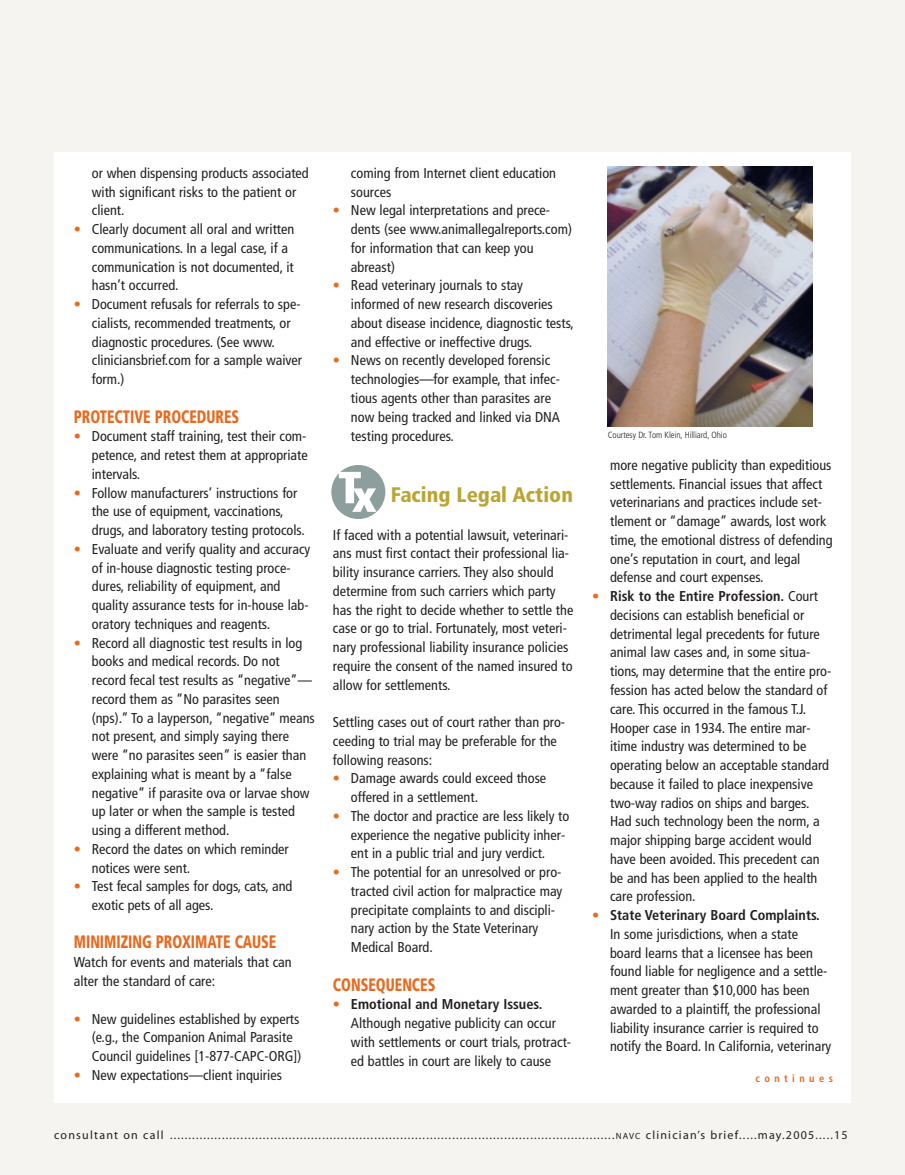
<style>
.page{position:relative;width:905px;height:1175px;background:#fff}
.page>*{position:absolute;margin:0;border:0;box-sizing:border-box;transform-origin:0 0}
.t1{font:900 condensed 21px "Frutiger";color:#bba532}
.t2{font:900 condensed 18px "Frutiger";color:#e86a1f;scale:.8 1}
.t3{font:condensed 14.25px/18.8px "Frutiger";color:#231f20}
.t4{font:12px "Myriad";letter-spacing:.1em;color:#231f20}
.t5{font:700 condensed 10.5px "Frutiger";letter-spacing:.415em;color:#e86a1f}
.t6{font:300 condensed 9px "Frutiger";letter-spacing:-.005em;color:#231f20}
.s1{color:#e86a1f}
.s2{font-weight:700}
.s3{font-size:9px}
</style>
<div class="page">
<div style="left:0;top:0;width:904px;height:1174px;background:#f5f4f1"></div>
<div style="left:54px;top:152px;width:796px;height:950px;background:#fff"></div>
<svg style="left:331px;top:465px;width:54px;height:54px"></svg>
<img style="left:608px;top:167px;width:204px;height:259px">
<p class="t3" style="left:92px;top:165px;width:218px">or when dispensing products associated with significant risks to the patient or client.</p>
<p class="t3" style="left:92px;top:221px;width:204px;text-indent:-18px"><span class="s1">•</span> Clearly document all oral and written communications. In a legal case, if a communication is not documented, it hasn’t occurred.</p>
<p class="t3" style="left:92px;top:296px;width:212px;text-indent:-18px"><span class="s1">•</span> Document refusals for referrals to spe&shy;cialists, recommended treatments, or diagnostic procedures. (See www. cliniciansbrief.com for a sample waiver form.)</p>
<p class="t2" style="left:74px;top:409px;width:208px">PROTECTIVE PROCEDURES</p>
<p class="t3" style="left:92px;top:428px;width:217px;text-align:justify;text-indent:-18px"><span class="s1">•</span> Document staff training, test their com&shy;petence, and retest them at appropriate intervals.</p>
<p class="t3" style="left:92px;top:484px;width:214px;text-indent:-18px"><span class="s1">•</span> Follow manufacturers’ instructions for the use of equipment, vaccinations, drugs, and laboratory testing protocols.</p>
<p class="t3" style="left:92px;top:540px;width:220px;text-indent:-18px"><span class="s1">•</span> Evaluate and verify quality and accuracy of in-house diagnostic testing proce&shy;dures, reliability of equipment, and quality assurance tests for in-house lab&shy;oratory techniques and reagents.</p>
<p class="t3" style="left:92px;top:634px;width:224px;text-indent:-18px"><span class="s1">•</span> Record all diagnostic test results in log books and medical records. Do not record fecal test results as “negative”— record them as “No parasites seen (nps).” To a layperson, “negative” means not present, and simply saying there were “no parasites seen” is easier than explaining what is meant by a “false negative” if parasite ova or larvae show up later or when the sample is tested using a different method.</p>
<p class="t3" style="left:92px;top:840px;width:198px;text-indent:-18px"><span class="s1">•</span> Record the dates on which reminder notices were sent.</p>
<p class="t3" style="left:92px;top:878px;width:202px;text-indent:-18px"><span class="s1">•</span> Test fecal samples for dogs, cats, and exotic pets of all ages.</p>
<p class="t2" style="left:74px;top:935px;width:254px">MINIMIZING PROXIMATE CAUSE</p>
<p class="t3" style="left:74px;top:954px;width:219px">Watch for events and materials that can alter the standard of care:</p>
<p class="t3" style="left:92px;top:1010px;width:211px;text-indent:-18px"><span class="s1">•</span> New guidelines established by experts (e.g., the Companion Animal Parasite<br>Council guidelines [1-877-CAPC-ORG])</p>
<p class="t3" style="left:74px;top:1066px;width:210px"><span class="s1">•</span> New expectations—client inquiries</p>
<p class="t3" style="left:351px;top:165px;width:207px">coming from Internet client education sources</p>
<p class="t3" style="left:351px;top:202px;width:222px;text-indent:-18px"><span class="s1">•</span> New legal interpretations and prece&shy;dents (see www.animallegalreports.com) for information that can keep you abreast)</p>
<p class="t3" style="left:351px;top:277px;width:224px;text-indent:-18px"><span class="s1">•</span> Read veterinary journals to stay informed of new research discoveries about disease incidence, diagnostic tests, and effective or ineffective drugs.</p>
<p class="t3" style="left:351px;top:352px;width:211px;text-indent:-18px"><span class="s1">•</span> News on recently developed forensic technologies—for example, that infec&shy;tious agents other than parasites are now being tracked and linked via DNA testing procedures.</p>
<h1 class="t1" style="left:391px;top:486px;width:184px">Facing Legal Action</h1>
<p class="t3" style="left:333px;top:526px;width:242px">If faced with a potential lawsuit, veterinari&shy;ans must first contact their professional lia&shy;bility insurance carriers. They also should determine from such carriers which party has the right to decide whether to settle the case or go to trial. Fortunately, most veteri&shy;nary professional liability insurance policies require the consent of the named insured to allow for settlements.</p>
<p class="t3" style="left:333px;top:714px;width:234px">Settling cases out of court rather than pro&shy;ceeding to trial may be preferable for the following reasons:</p>
<p class="t3" style="left:351px;top:770px;width:197px;text-indent:-18px"><span class="s1">•</span> Damage awards could exceed those offered in a settlement.</p>
<p class="t3" style="left:351px;top:807px;width:220px;text-indent:-18px"><span class="s1">•</span> The doctor and practice are less likely to experience the negative publicity inher&shy;ent in a public trial and jury verdict.</p>
<p class="t3" style="left:351px;top:864px;width:213px;text-indent:-18px"><span class="s1">•</span> The potential for an unresolved or pro&shy;tracted civil action for malpractice may precipitate complaints to and discipli&shy;nary action by the State Veterinary Medical Board.</p>
<p class="t2" style="left:333px;top:977px;width:130px">CONSEQUENCES</p>
<p class="t3" style="left:351px;top:996px;width:222px;text-indent:-18px"><span class="s1">•</span> <span class="s2">Emotional and Monetary Issues.<br></span>Although negative publicity can occur with settlements or court trials, protract&shy;ed battles in court are likely to cause</p>
<p class="t6" style="left:608px;top:431px;width:121px">Courtesy Dr. Tom Klein, Hilliard, Ohio</p>
<p class="t3" style="left:610px;top:457px;width:224px">more negative publicity than expeditious settlements. Financial issues that affect veterinarians and practices include set&shy;tlement or “damage” awards, lost work time, the emotional distress of defending one’s reputation in court, and legal defense and court expenses.</p>
<p class="t3" style="left:610px;top:588px;width:223px;text-indent:-18px"><span class="s1">•</span> <span class="s2">Risk to the Entire Profession.</span> Court decisions can establish beneficial or detrimental legal precedents for future animal law cases and, in some situa&shy;tions, may determine that the entire pro&shy;fession has acted below the standard of care. This occurred in the famous T.J.<br>Hooper case in 1934. The entire mar&shy;itime industry was determined to be operating below an acceptable standard because it failed to place inexpensive two-way radios on ships and barges.<br>Had such technology been the norm, a major shipping barge accident would have been avoided. This precedent can be and has been applied to the health care profession.</p>
<p class="t3" style="left:610px;top:907px;width:223px;text-indent:-18px"><span class="s1">•</span> <span class="s2">State Veterinary Board Complaints.<br></span>In some jurisdictions, when a state board learns that a licensee has been found liable for negligence and a settle&shy;ment greater than $10,000 has been awarded to a plaintiff, the professional liability insurance carrier is required to notify the Board. In California, veterinary</p>
<p class="t5" style="left:755px;top:1074px;width:79px">continues</p>
<p class="t4" style="left:54px;top:1129px;width:795px">consultant on call ........................................................................................................................<span class="s3">NAVC</span> clinician’s brief.....may.2005.....15</p>
</div>
